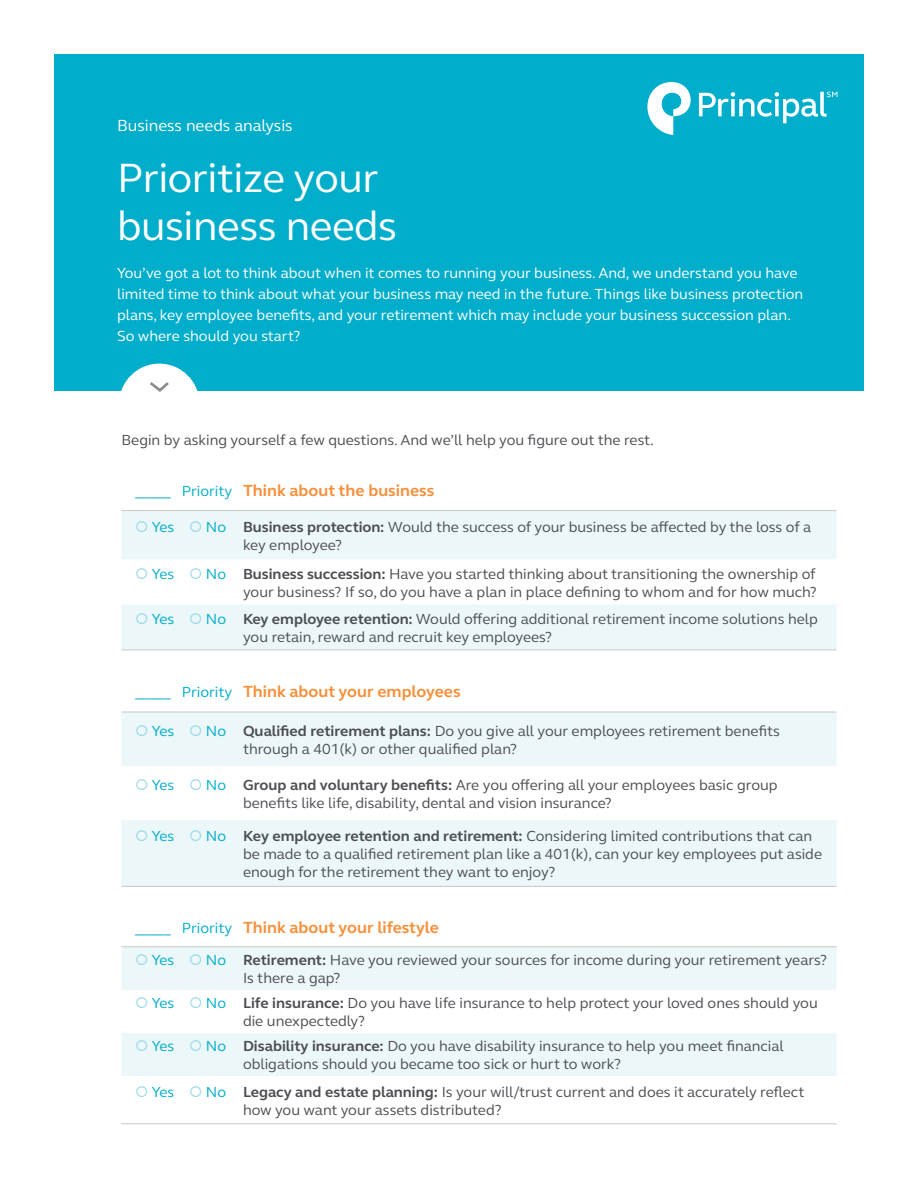
<style>
.page{position:relative;width:918px;height:1188px;background:#fff}
.page>*{position:absolute;margin:0;border:0;box-sizing:border-box;transform-origin:0 0}
.t1{font:42px/48px "FS Elliot Pro";letter-spacing:-.01em;color:#fff}
.t2{font:700 16.5px "FS Elliot Pro";color:#f6903b}
.t3{font:16.5px "FS Elliot Pro";color:#fff}
.t4{font:15px/18px "FS Elliot Pro";color:#4d4e53}
.t5{font:15px/21px "FS Elliot Pro";color:#fff}
.s1{font-weight:400;font-size:15px;color:#00adca}
.s2{color:#98d8e7}
.s3{color:#00adca}
.s4{font-weight:700}
</style>
<div class="page">
<div style="left:55px;top:55px;width:809px;height:336px;background:#00adca"></div>
<svg style="left:648px;top:82px;width:43px;height:53px"></svg>
<svg style="left:699px;top:92px;width:138px;height:31px"></svg>
<div style="left:119px;top:364px;width:80px;height:80px;background:#fff;border-radius:50%"></div>
<svg style="left:150px;top:382px;width:19px;height:10px"></svg>
<svg style="left:122px;top:511px;width:715px;height:565px;fill:#ebf7f9"></svg>
<hr style="left:122px;top:510px;width:715px;height:1px;background:#cbc8c8">
<hr style="left:122px;top:712px;width:715px;height:1px;background:#cbc8c8">
<hr style="left:122px;top:946px;width:715px;height:1px;background:#cbc8c8">
<hr style="left:122px;top:650px;width:715px;height:1px;background:#cbc8c8">
<hr style="left:122px;top:886px;width:715px;height:1px;background:#cbc8c8">
<hr style="left:122px;top:1123px;width:715px;height:1px;background:#cbc8c8">
<p class="t3" style="left:117px;top:114px;width:177px">Business needs analysis</p>
<h1 class="t1" style="left:117px;top:153px;width:282px">Prioritize your business needs</h1>
<p class="t5" style="left:117px;top:262px;width:688px">You’ve got a lot to think about when it comes to running your business. And, we understand you have limited time to think about what your business may need in the future. Things like business protection plans, key employee benefits, and your retirement which may include your business succession plan.<br>So where should you start?</p>
<p class="t4" style="left:122px;top:430px;width:534px">Begin by asking yourself a few questions. And we’ll help you figure out the rest.</p>
<p class="t2" style="left:135px;top:480px;width:301px"><span class="s1">_____ Priority</span> Think about the business</p>
<p class="t4" style="left:243px;top:517px;width:570px;text-indent:-108px"><span class="s2">○</span> <span class="s3">Yes</span> <span class="s2">○</span> <span class="s3">No</span> <span class="s4">Business protection:</span> Would the success of your business be affected by the loss of a key employee?</p>
<p class="t4" style="left:135px;top:564px;width:683px;text-align:right"><span class="s2">○</span> <span class="s3">Yes</span> <span class="s2">○</span> <span class="s3">No</span> <span class="s4">Business succession:</span> Have you started thinking about transitioning the ownership of your business? If so, do you have a plan in place defining to whom and for how much?</p>
<p class="t4" style="left:243px;top:610px;width:576px;text-indent:-108px"><span class="s2">○</span> <span class="s3">Yes</span> <span class="s2">○</span> <span class="s3">No</span> <span class="s4">Key employee retention:</span> Would offering additional retirement income solutions help you retain, reward and recruit key employees?</p>
<p class="t2" style="left:135px;top:681px;width:327px"><span class="s1">_____ Priority</span> Think about your employees</p>
<p class="t4" style="left:243px;top:721px;width:538px;text-indent:-108px"><span class="s2">○</span> <span class="s3">Yes</span> <span class="s2">○</span> <span class="s3">No</span> <span class="s4">Qualified retirement plans:</span> Do you give all your employees retirement benefits through a 401(k) or other qualified plan?</p>
<p class="t4" style="left:243px;top:775px;width:536px;text-indent:-108px"><span class="s2">○</span> <span class="s3">Yes</span> <span class="s2">○</span> <span class="s3">No</span> <span class="s4">Group and voluntary benefits:</span> Are you offering all your employees basic group benefits like life, disability, dental and vision insurance?</p>
<p class="t4" style="left:243px;top:827px;width:581px;text-indent:-108px"><span class="s2">○</span> <span class="s3">Yes</span> <span class="s2">○</span> <span class="s3">No</span> <span class="s4">Key employee retention and retirement:</span> Considering limited contributions that can be made to a qualified retirement plan like a 401(k), can your key employees put aside enough for the retirement they want to enjoy?</p>
<p class="t2" style="left:135px;top:916px;width:305px"><span class="s1">_____ Priority</span> Think about your lifestyle</p>
<p class="t4" style="left:243px;top:951px;width:586px;text-indent:-108px"><span class="s2">○</span> <span class="s3">Yes</span> <span class="s2">○</span> <span class="s3">No</span> <span class="s4">Retirement:</span> Have you reviewed your sources for income during your retirement years?<br>Is there a gap?</p>
<p class="t4" style="left:243px;top:994px;width:576px;text-indent:-108px"><span class="s2">○</span> <span class="s3">Yes</span> <span class="s2">○</span> <span class="s3">No</span> <span class="s4">Life insurance:</span> Do you have life insurance to help protect your loved ones should you die unexpectedly?</p>
<p class="t4" style="left:243px;top:1037px;width:542px;text-indent:-108px"><span class="s2">○</span> <span class="s3">Yes</span> <span class="s2">○</span> <span class="s3">No</span> <span class="s4">Disability insurance:</span> Do you have disability insurance to help you meet financial obligations should you became too sick or hurt to work?</p>
<p class="t4" style="left:243px;top:1082px;width:563px;text-indent:-108px"><span class="s2">○</span> <span class="s3">Yes</span> <span class="s2">○</span> <span class="s3">No</span> <span class="s4">Legacy and estate planning:</span> Is your will/trust current and does it accurately reflect how you want your assets distributed?</p>
</div>
